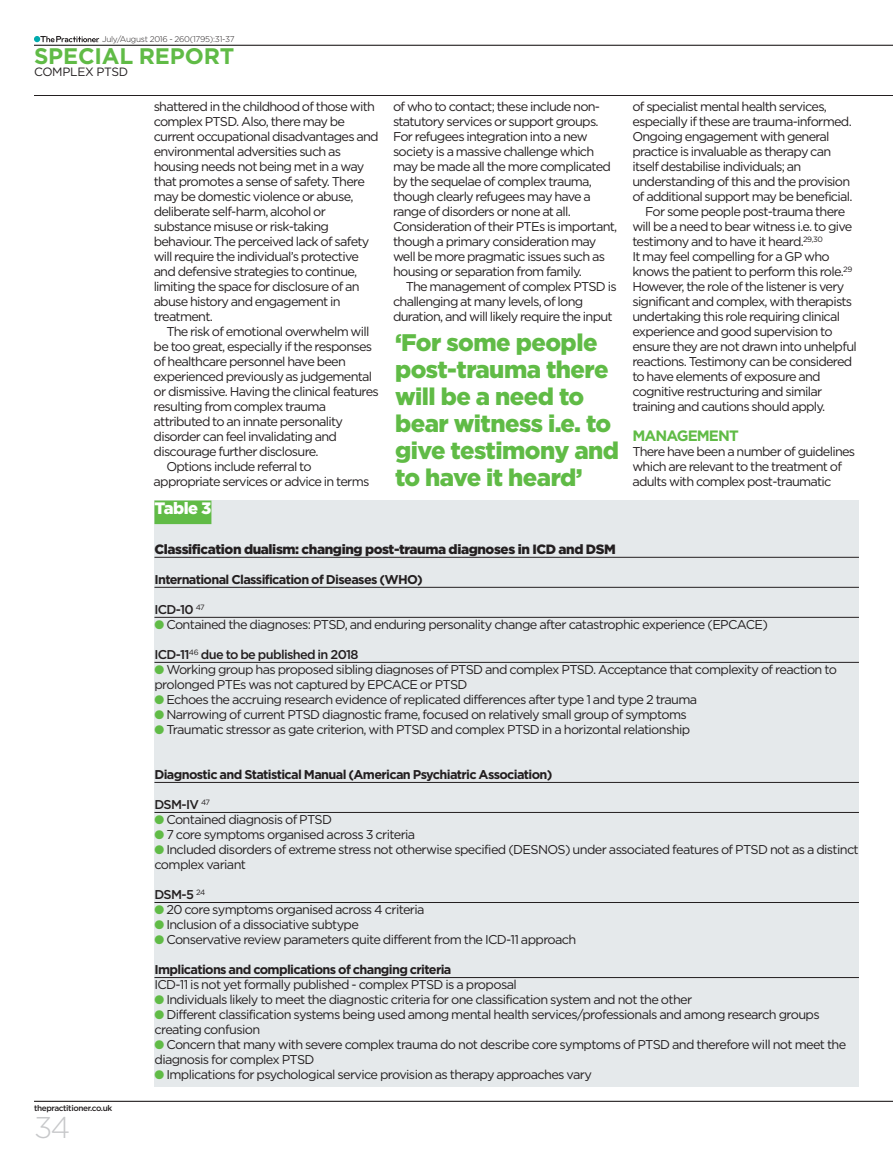
<style>
.page{position:relative;width:893px;height:1170px;background:#fff}
.page>*{position:absolute;margin:0;border:0;box-sizing:border-box;transform-origin:0 0}
.t1{font:300 30px "Gotham";color:#c7c8ca}
.t2{font:900 24px/27px "Gotham";letter-spacing:-.02em;color:#60bb46}
.t3{font:700 22.5px "Gotham";letter-spacing:-.005em;color:#60bb46}
.t4{font:900 16.5px "Gotham";letter-spacing:-.03em;color:#fff}
.t5{font:700 15px "Gotham";letter-spacing:-.06em;color:#60bb46}
.t6{font:900 13.5px "Gotham";letter-spacing:-.03em;color:#231f20}
.t7{font:12.75px/15px "Gotham";letter-spacing:-.055em;color:#231f20}
.t8{font:700 12.75px "Gotham";letter-spacing:-.05em;color:#231f20}
.t9{font:500 12.75px "Gotham";letter-spacing:-.05em;color:#231f20}
.t10{font:12px "Gotham";letter-spacing:-.02em;color:#231f20}
.t11{font:300 8.25px "Gotham";letter-spacing:-.03em;color:#231f20}
.t12{font:500 8.25px "Gotham";letter-spacing:-.045em;color:#231f20}
.s1{font-family:"Pulse Taz";font-weight:800;color:#60bb46}
</style>
<div class="page">
<hr style="left:34px;top:45px;width:859px;height:1px;background:#231f20">
<hr style="left:34px;top:95px;width:859px;height:1px;background:#231f20">
<hr style="left:34px;top:1100px;width:859px;height:1px;background:#231f20">
<svg style="left:34px;top:36px;width:65px;height:7px"></svg>
<div style="left:154px;top:500px;width:705px;height:586px;background:#e5e9eb"></div>
<div style="left:154px;top:500px;width:57px;height:24px;background:#60bb46"></div>
<hr style="left:154px;top:557px;width:705px;height:1px;background:#231f20">
<hr style="left:154px;top:587px;width:705px;height:1px;background:#231f20">
<hr style="left:154px;top:617px;width:705px;height:1px;background:#231f20">
<hr style="left:154px;top:662px;width:705px;height:1px;background:#231f20">
<hr style="left:154px;top:782px;width:705px;height:1px;background:#231f20">
<hr style="left:154px;top:812px;width:705px;height:1px;background:#231f20">
<hr style="left:154px;top:902px;width:705px;height:1px;background:#231f20">
<hr style="left:154px;top:977px;width:705px;height:1px;background:#231f20">
<p class="t11" style="left:102px;top:37px;width:134px">July/August 2016 - 260(1795):31-37</p>
<h3 class="t3" style="left:34px;top:48px;width:202px">SPECIAL REPORT</h3>
<p class="t10" style="left:34px;top:67px;width:96px">COMPLEX PTSD</p>
<p class="t7" style="left:154px;top:100px;width:227px">shattered in the childhood of those with complex PTSD. Also, there may be current occupational disadvantages and environmental adversities such as housing needs not being met in a way that promotes a sense of safety. There may be domestic violence or abuse, deliberate self-harm, alcohol or substance misuse or risk-taking behaviour. The perceived lack of safety will require the individual’s protective and defensive strategies to continue, limiting the space for disclosure of an abuse history and engagement in treatment.</p>
<p class="t7" style="left:166px;top:325px;width:205px">The risk of emotional overwhelm will</p>
<p class="t7" style="left:154px;top:340px;width:220px">be too great, especially if the responses</p>
<p class="t7" style="left:154px;top:355px;width:194px">of healthcare personnel have been</p>
<p class="t7" style="left:154px;top:370px;width:220px">experienced previously as judgemental</p>
<p class="t7" style="left:154px;top:385px;width:227px">or dismissive. Having the clinical features</p>
<p class="t7" style="left:154px;top:400px;width:174px">resulting from complex trauma</p>
<p class="t7" style="left:154px;top:415px;width:191px">attributed to an innate personality</p>
<p class="t7" style="left:154px;top:430px;width:185px">disorder can feel invalidating and</p>
<p class="t7" style="left:154px;top:444px;width:167px">discourage further disclosure.</p>
<p class="t7" style="left:166px;top:459px;width:147px">Options include referral to</p>
<p class="t7" style="left:154px;top:474px;width:217px">appropriate services or advice in terms</p>
<p class="t7" style="left:393px;top:100px;width:226px">of who to contact; these include non&shy;statutory services or support groups.<br>For refugees integration into a new society is a massive challenge which may be made all the more complicated by the sequelae of complex trauma, though clearly refugees may have a range of disorders or none at all.<br>Consideration of their PTEs is important, though a primary consideration may well be more pragmatic issues such as housing or separation from family.</p>
<p class="t7" style="left:393px;top:280px;width:225px;text-indent:13px">The management of complex PTSD is challenging at many levels, of long duration, and will likely require the input</p>
<h2 class="t2" style="left:395px;top:331px;width:226px">‘For some people post-trauma there will be a need to bear witness i.e. to give testimony and to have it heard’</h2>
<p class="t7" style="left:632px;top:100px;width:196px">of specialist mental health services,</p>
<p class="t7" style="left:632px;top:115px;width:221px">especially if these are trauma-informed.</p>
<p class="t7" style="left:632px;top:130px;width:199px">Ongoing engagement with general</p>
<p class="t7" style="left:632px;top:145px;width:200px">practice is invaluable as therapy can</p>
<p class="t7" style="left:632px;top:160px;width:171px">itself destabilise individuals; an</p>
<p class="t7" style="left:632px;top:175px;width:219px">understanding of this and the provision</p>
<p class="t7" style="left:632px;top:190px;width:222px">of additional support may be beneficial.</p>
<p class="t7" style="left:645px;top:205px;width:202px">For some people post-trauma there</p>
<p class="t7" style="left:632px;top:220px;width:222px">will be a need to bear witness i.e. to give</p>
<p class="t7" style="left:632px;top:235px;width:192px">testimony and to have it heard.<sup>29,30</sup></p>
<p class="t7" style="left:632px;top:250px;width:199px">It may feel compelling for a GP who</p>
<p class="t7" style="left:632px;top:265px;width:221px">knows the patient to perform this role.<sup>29</sup></p>
<p class="t7" style="left:632px;top:280px;width:213px">However, the role of the listener is very</p>
<p class="t7" style="left:632px;top:295px;width:221px">significant and complex, with therapists</p>
<p class="t7" style="left:632px;top:310px;width:209px">undertaking this role requiring clinical</p>
<p class="t7" style="left:632px;top:325px;width:202px">experience and good supervision to</p>
<p class="t7" style="left:632px;top:340px;width:226px">ensure they are not drawn into unhelpful</p>
<p class="t7" style="left:632px;top:355px;width:221px">reactions. Testimony can be considered</p>
<p class="t7" style="left:632px;top:370px;width:190px">to have elements of exposure and</p>
<p class="t7" style="left:632px;top:385px;width:191px">cognitive restructuring and similar</p>
<p class="t7" style="left:632px;top:400px;width:194px">training and cautions should apply.</p>
<p class="t5" style="left:632px;top:430px;width:108px">MANAGEMENT</p>
<p class="t7" style="left:632px;top:445px;width:224px">There have been a number of guidelines which are relevant to the treatment of adults with complex post-traumatic</p>
<p class="t12" style="left:34px;top:1104px;width:80px">thepractitioner.co.uk</p>
<h1 class="t1" style="left:34px;top:1116px;width:38px">34</h1>
<p class="t4" style="left:154px;top:502px;width:58px">Table 3</p>
<p class="t6" style="left:154px;top:544px;width:463px">Classification dualism: changing post-trauma diagnoses in ICD and DSM</p>
<p class="t8" style="left:154px;top:575px;width:270px">International Classification of Diseases (WHO)</p>
<p class="t9" style="left:154px;top:605px;width:52px">ICD-10 <sup>47</sup></p>
<p class="t7" style="left:154px;top:618px;width:615px"><span class="s1">•</span> Contained the diagnoses: PTSD, and enduring personality change after catastrophic experience (EPCACE)</p>
<p class="t9" style="left:154px;top:650px;width:206px">ICD-11<sup>46</sup> due to be published in 2018</p>
<p class="t7" style="left:154px;top:663px;width:684px"><span class="s1">•</span> Working group has proposed sibling diagnoses of PTSD and complex PTSD. Acceptance that complexity of reaction to prolonged PTEs was not captured by EPCACE or PTSD</p>
<p class="t7" style="left:154px;top:693px;width:544px"><span class="s1">•</span> Echoes the accruing research evidence of replicated differences after type 1 and type 2 trauma</p>
<p class="t7" style="left:154px;top:708px;width:534px"><span class="s1">•</span> Narrowing of current PTSD diagnostic frame, focused on relatively small group of symptoms</p>
<p class="t7" style="left:154px;top:723px;width:537px"><span class="s1">•</span> Traumatic stressor as gate criterion, with PTSD and complex PTSD in a horizontal relationship</p>
<p class="t8" style="left:154px;top:770px;width:400px">Diagnostic and Statistical Manual (American Psychiatric Association)</p>
<p class="t9" style="left:154px;top:800px;width:57px">DSM-IV <sup>47</sup></p>
<p class="t7" style="left:154px;top:813px;width:179px"><span class="s1">•</span> Contained diagnosis of PTSD</p>
<p class="t7" style="left:154px;top:828px;width:262px"><span class="s1">•</span> 7 core symptoms organised across 3 criteria</p>
<p class="t7" style="left:154px;top:843px;width:706px"><span class="s1">•</span> Included disorders of extreme stress not otherwise specified (DESNOS) under associated features of PTSD not as a distinct complex variant</p>
<p class="t9" style="left:154px;top:890px;width:52px">DSM-5 <sup>24</sup></p>
<p class="t7" style="left:154px;top:903px;width:272px"><span class="s1">•</span> 20 core symptoms organised across 4 criteria</p>
<p class="t7" style="left:154px;top:918px;width:206px"><span class="s1">•</span> Inclusion of a dissociative subtype</p>
<p class="t7" style="left:154px;top:933px;width:423px"><span class="s1">•</span> Conservative review parameters quite different from the ICD-11 approach</p>
<p class="t8" style="left:154px;top:965px;width:299px">Implications and complications of changing criteria</p>
<p class="t7" style="left:154px;top:978px;width:364px">ICD-11 is not yet formally published - complex PTSD is a proposal</p>
<p class="t7" style="left:154px;top:993px;width:539px"><span class="s1">•</span> Individuals likely to meet the diagnostic criteria for one classification system and not the other</p>
<p class="t7" style="left:154px;top:1008px;width:667px"><span class="s1">•</span> Different classification systems being used among mental health services/professionals and among research groups creating confusion</p>
<p class="t7" style="left:154px;top:1038px;width:693px"><span class="s1">•</span> Concern that many with severe complex trauma do not describe core symptoms of PTSD and therefore will not meet the diagnosis for complex PTSD</p>
<p class="t7" style="left:154px;top:1068px;width:439px"><span class="s1">•</span> Implications for psychological service provision as therapy approaches vary</p>
</div>
